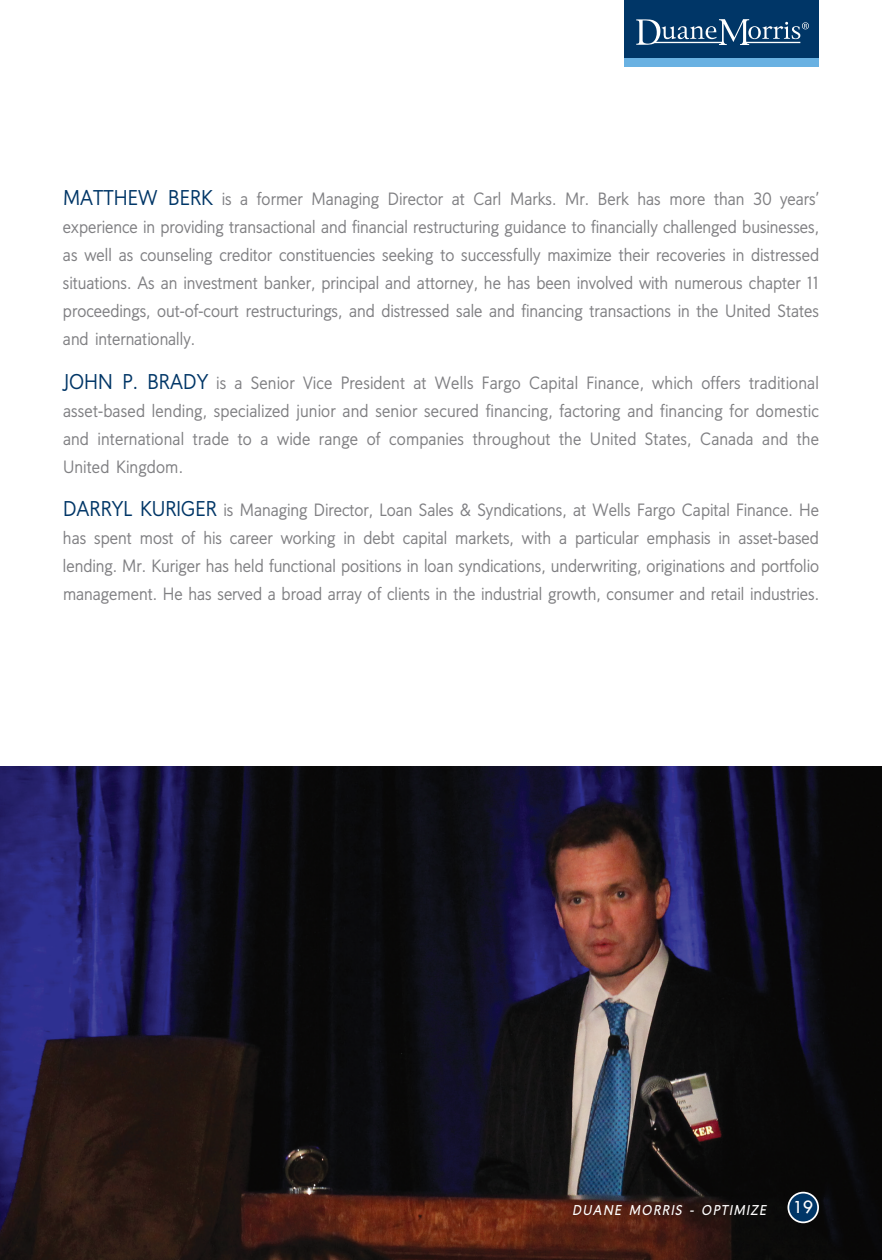
<style>
.page{position:relative;width:882px;height:1260px;background:#fff}
.page>*{position:absolute;margin:0;border:0;box-sizing:border-box;transform-origin:0 0}
.t1{font:21px "Oslo";color:#003667;scale:.95 1}
.t2{font:19.25px "Tw Cen";color:#fff}
.t3{font:17.5px/28px "Oslo";color:#808083;text-align:justify;scale:.95 1}
.t4{font:italic 700 14px "Oslo";color:#fff;scale:.95 1}
.s1{font-size:21px;color:#003667}
</style>
<div class="page">
<img style="left:0;top:766px;width:882px;height:494px">
<div style="left:788px;top:1193px;width:30px;height:29px;background:#003667;border-radius:50%"></div>
<div style="left:788px;top:1192px;width:31px;height:31px;border:2px solid #fff;border-radius:50%"></div>
<div style="left:625px;top:0;width:194px;height:58px;background:#003667"></div>
<svg style="left:636px;top:19px;width:173px;height:26px"></svg>
<div style="left:625px;top:58px;width:194px;height:8px;background:#69b1e2"></div>
<p class="t1" style="left:63px;top:186px;width:15px">Matthew</p>
<p class="t3" style="left:63px;top:185px;width:797px;text-indent:105px"><span class="s1">Berk</span> is a former Managing Director at Carl Marks. Mr. Berk has more than 30 years’ experience in providing transactional and financial restructuring guidance to financially challenged businesses, as well as counseling creditor constituencies seeking to successfully maximize their recoveries in distressed situations. As an investment banker, principal and attorney, he has been involved with numerous chapter 11 proceedings, out-of-court restructurings, and distressed sale and financing transactions in the United States and internationally.</p>
<p class="t3" style="left:63px;top:369px;width:797px"><span class="s1">Joh n P. Brady</span> is a Senior Vice President at Wells Fargo Capital Finance, which offers traditional asset-based lending, specialized junior and senior secured financing, factoring and financing for domestic and international trade to a wide range of companies throughout the United States, Canada and the United Kingdom.</p>
<p class="t1" style="left:63px;top:498px;width:94px">Darryl Kuriger</p>
<p class="t3" style="left:63px;top:496px;width:797px;text-indent:161px">is Managing Director, Loan Sales &amp; Syndications, at Wells Fargo Capital Finance. He has spent most of his career working in debt capital markets, with a particular emphasis in asset-based lending. Mr. Kuriger has held functional positions in loan syndications, underwriting, originations and portfolio management. He has served a broad array of clients in the industrial growth, consumer and retail industries.</p>
<p class="t4" style="left:572px;top:1202px;width:147px">DUANE MORRIS - OPT</p>
<p class="t4" style="left:729px;top:1202px;width:43px">IMIZE</p>
<p class="t2" style="left:793px;top:1196px;width:22px">19</p>
</div>
